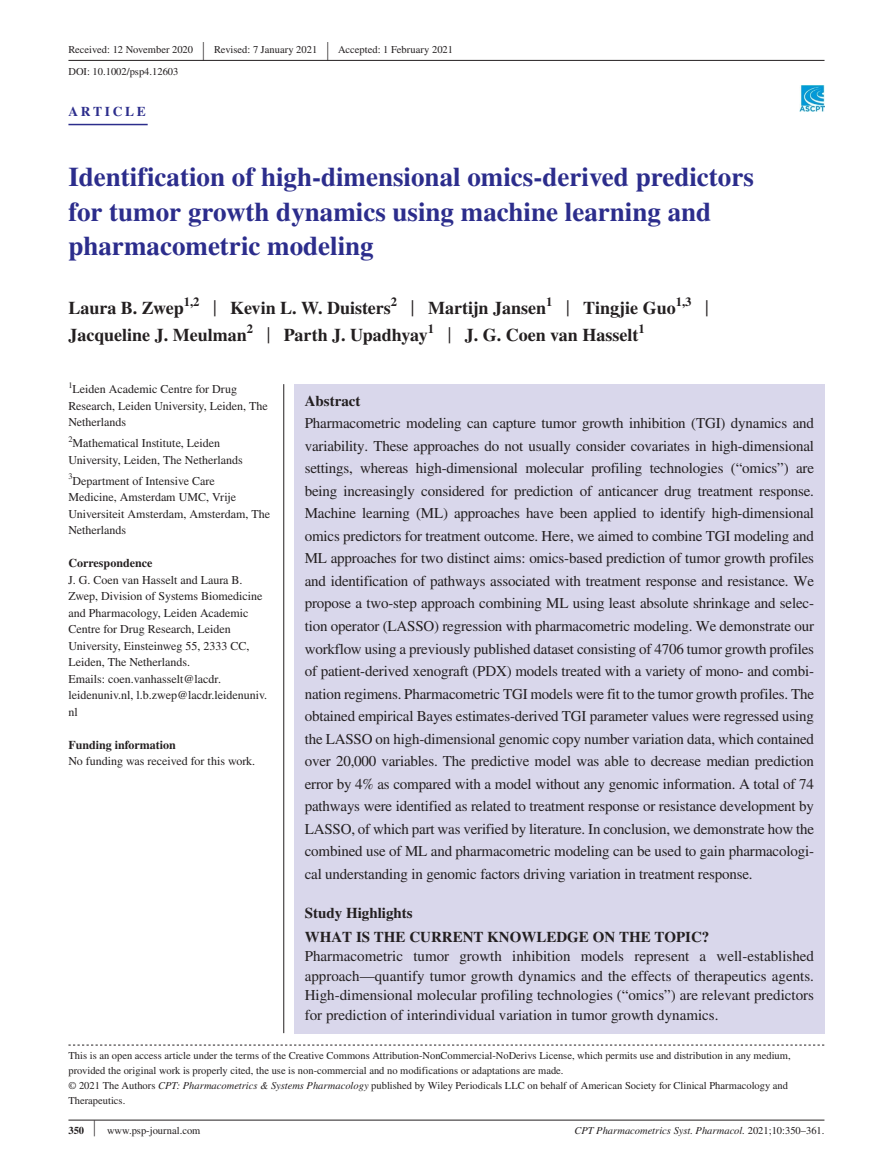
<style>
.page{position:relative;width:893px;height:1174px;background:#fff}
.page>*{position:absolute;margin:0;border:0;box-sizing:border-box;transform-origin:0 0}
.t1{font:700 27px/34.5px "STIX";color:#2c2d8c}
.t2{font:26.55px "STIX";color:#231f20;scale:.4 1}
.t3{font:700 18px "STIX";color:#231f20}
.t4{font:15px/22.5px "STIX";letter-spacing:-.005em;color:#231f20;text-align:justify}
.t5{font:700 15px/24px "STIX";color:#231f20}
.t6{font:700 13.5px "STIX";letter-spacing:.2em;color:#2c2d8c}
.t7{font:700 12.6px "STIX";color:#231f20}
.t8{font:12px/16.5px "STIX";color:#231f20}
.t9{font:700 12px "STIX";color:#231f20}
.t10{font:10.5px/15px "STIX";color:#231f20}
.t11{font:italic 10.5px "STIX";color:#231f20}
.t12{font:8.4px "STIX";color:#231f20}
.s1{font-weight:400;font-size:23.4px}
.s2{font-style:italic}
.s3{font-weight:700}
.s4{font-size:23.1px}
.s5{font-style:normal}
</style>
<div class="page">
<hr style="left:68px;top:1119px;width:756px;height:1px;background:#231f20">
<img style="left:799px;top:85px;width:25px;height:26px">
<hr style="left:68px;top:60px;width:756px;height:1px;background:#231f20">
<hr style="left:68px;top:124px;width:80px;height:1px;background:#2c2d8c">
<svg style="left:68px;top:1044px;width:756px;height:1px"></svg>
<div style="left:294px;top:384px;width:530px;height:649px;background:#d9d7eb"></div>
<hr style="left:283px;top:384px;width:1px;height:649px;background:#231f20">
<p class="t10" style="left:68px;top:43px;width:126px">Received: 12 November 2020</p>
<h2 class="t2" style="left:203px;top:33px;width:7px">|</h2>
<p class="t10" style="left:214px;top:43px;width:105px">Revised: 7 January 2021</p>
<h2 class="t2" style="left:327px;top:33px;width:7px">|</h2>
<p class="t10" style="left:338px;top:43px;width:116px">Accepted: 1 February 2021</p>
<p class="t10" style="left:68px;top:65px;width:111px">DOI: 10.1002/psp4.12603</p>
<p class="t6" style="left:68px;top:103px;width:79px">ARTICLE</p>
<h1 class="t1" style="left:68px;top:159px;width:687px">Identification of high-dimensional omics-derived predictors for tumor growth dynamics using machine learning and pharmacometric modeling</h1>
<p class="t3" style="left:68px;top:297px;width:609px">Laura B. Zwep<sup>1,2</sup> <span class="s1">|</span> Kevin L. W. Duisters<sup>2</sup> <span class="s1">|</span> Martijn Jansen<sup>1</sup> <span class="s1">|</span> Tingjie Guo</p>
<p class="t7" style="left:676px;top:294px;width:35px">1,3 <span class="s1">|</span></p>
<p class="t3" style="left:68px;top:324px;width:571px">Jacqueline J. Meulman<sup>2</sup> <span class="s1">|</span> Parth J. Upadhyay<sup>1</sup> <span class="s1">|</span> J. G. Coen van Hasselt</p>
<p class="t7" style="left:638px;top:321px;width:8px">1</p>
<p class="t12" style="left:68px;top:379px;width:6px">1</p>
<p class="t8" style="left:68px;top:382px;width:201px;text-indent:4px">Leiden Academic Centre for Drug<br>Research, Leiden University, Leiden, The<br>Netherlands</p>
<p class="t8" style="left:68px;top:436px;width:176px"><sup>2</sup>Mathematical Institute, Leiden<br>University, Leiden, The Netherlands</p>
<p class="t8" style="left:68px;top:473px;width:203px"><sup>3</sup>Department of Intensive Care<br>Medicine, Amsterdam UMC, Vrije<br>Universiteit Amsterdam, Amsterdam, The<br>Netherlands</p>
<p class="t9" style="left:68px;top:556px;width:85px">Correspondence</p>
<p class="t8" style="left:68px;top:572px;width:200px">J. G. Coen van Hasselt and Laura B.<br>Zwep, Division of Systems Biomedicine and Pharmacology, Leiden Academic<br>Centre for Drug Research, Leiden<br>University, Einsteinweg 55, 2333 CC,<br>Leiden, The Netherlands.<br>Emails: coen.vanhasselt@lacdr. leidenuniv.nl, l.b.zwep@lacdr.leidenuniv. nl</p>
<p class="t9" style="left:68px;top:737px;width:109px">Funding information</p>
<p class="t8" style="left:68px;top:754px;width:188px">No funding was received for this work.</p>
<p class="t5" style="left:305px;top:389px;width:57px">Abstract</p>
<p class="t4" style="left:305px;top:413px;width:511px">Pharmacometric modeling can capture tumor growth inhibition (TGI) dynamics and variability. These approaches do not usually consider covariates in high-dimensional settings, whereas high-dimensional molecular profiling technologies (“omics”) are being increasingly considered for prediction of anticancer drug treatment response.<br>Machine learning (ML) approaches have been applied to identify high-dimensional omics predictors for treatment outcome. Here, we aimed to combine TGI modeling and ML approaches for two distinct aims: omics-based prediction of tumor growth profiles and identification of pathways associated with treatment response and resistance. We propose a two-step approach combining ML using least absolute shrinkage and selec&shy;tion operator (LASSO) regression with pharmacometric modeling. We demonstrate our workflow using a previously published dataset consisting of 4706 tumor growth profiles of patient-derived xenograft (PDX) models treated with a variety of mono- and combi&shy;nation regimens. Pharmacometric TGI models were fit to the tumor growth profiles. The obtained empirical Bayes estimates-derived TGI parameter values were regressed using the LASSO on high-dimensional genomic copy number variation data, which contained over 20,000 variables. The predictive model was able to decrease median prediction error by 4% as compared with a model without any genomic information. A total of 74 pathways were identified as related to treatment response or resistance development by LASSO, of which part was verified by literature. In conclusion, we demonstrate how the combined use of ML and pharmacometric modeling can be used to gain pharmacologi&shy;cal understanding in genomic factors driving variation in treatment response.</p>
<p class="t5" style="left:305px;top:900px;width:406px">Study Highlights<br>WHAT IS THE CURRENT KNOWLEDGE ON THE TOPIC?</p>
<p class="t4" style="left:305px;top:947px;width:511px;line-height:19.5px">Pharmacometric tumor growth inhibition models represent a well-established approach—quantify tumor growth dynamics and the effects of therapeutics agents.<br>High-dimensional molecular profiling technologies (“omics”) are relevant predictors for prediction of interindividual variation in tumor growth dynamics.</p>
<p class="t10" style="left:68px;top:1048px;width:724px">This is an open access article under the terms of the Creative Commons Attribution-NonCommercial-NoDerivs License, which permits use and distribution in any medium, provided the original work is properly cited, the use is non-commercial and no modifications or adaptations are made.<br>© 2021 The Authors <span class="s2">CPT: Pharmacometrics &amp; Systems Pharmacology</span> published by Wiley Periodicals LLC on behalf of American Society for Clinical Pharmacology and Therapeutics.</p>
<p class="t10" style="left:68px;top:1123px;width:133px"><span class="s3">350</span> <span class="s4">|</span> www.psp-journal.com</p>
<p class="t11" style="left:574px;top:1123px;width:252px">CPT Pharmacometrics Syst. Pharmacol. <span class="s5">2021;10:350–361.</span></p>
</div>
